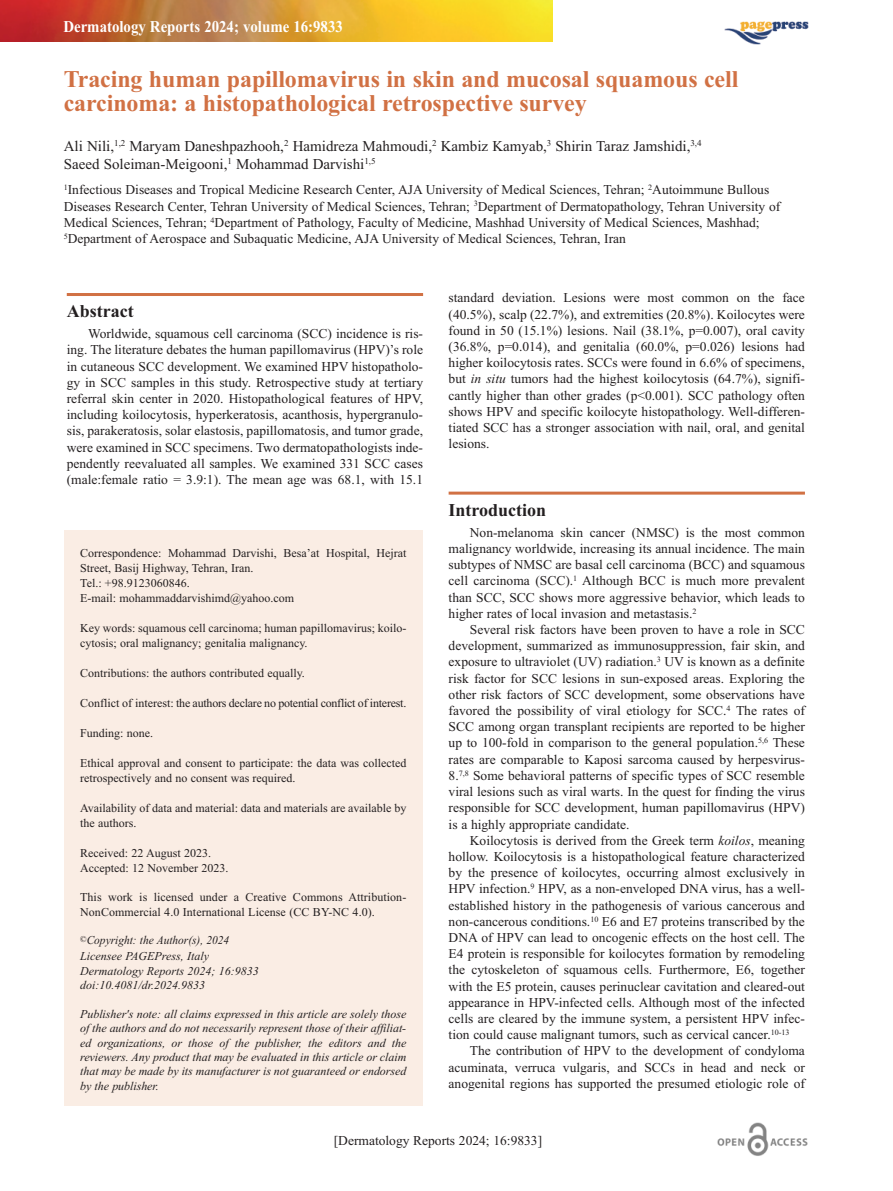
<style>
.page{position:relative;width:893px;height:1191px;background:#fff}
.page>*{position:absolute;margin:0;border:0;box-sizing:border-box;transform-origin:0 0}
.t1{font:700 24px/24px "Times New Roman";letter-spacing:-.005em;color:#d17144}
.t2{font:700 18px "Times New Roman";color:#231f20}
.t3{font:700 16.5px "Times New Roman";color:#fff;scale:.9 1}
.t4{font:15px/18px "Times New Roman";color:#231f20}
.t5{font:13.5px/16.2px "Times New Roman";color:#231f20;text-align:justify}
.t6{font:12px/15px "Times New Roman";color:#231f20}
.t7{font:italic 12px/14.4px "Times New Roman";color:#231f20}
.t8{font:12px "Times New Roman";letter-spacing:-.02em;color:#231f20}
.t9{font:italic 12px/15.9px "Times New Roman";color:#231f20;scale:.95 1}
.s1{font-style:italic}
</style>
<div class="page">
<img style="left:717px;top:1123px;width:91px;height:33px">
<img style="left:0;top:0;width:553px;height:42px">
<img style="left:724px;top:21px;width:85px;height:23px">
<hr style="left:67px;top:293px;width:356px;height:3px;background:#d17144">
<hr style="left:449px;top:491px;width:356px;height:3px;background:#d17144">
<div style="left:64px;top:530px;width:358px;height:576px;background:#faede4"></div>
<p class="t3" style="left:63px;top:17px;width:312px">Dermatology Reports 2024; volume 16:9833</p>
<p class="t3" style="left:227px;top:17px;width:10px">3</p>
<p class="t3" style="left:301px;top:17px;width:10px">5</p>
<h1 class="t1" style="left:64px;top:67px;width:676px">Tracing human papillomavirus in skin and mucosal squamous cell carcinoma: a histopathological retrospective survey</h1>
<p class="t4" style="left:64px;top:137px;width:639px">Ali Nili,<sup>1,2</sup> Maryam Daneshpazhooh,<sup>2</sup> Hamidreza Mahmoudi,<sup>2</sup> Kambiz Kamyab,<sup>3</sup> Shirin Taraz Jamshidi,<sup>3,4<br></sup>Saeed Soleiman-Meigooni,<sup>1</sup> Mohammad Darvishi<sup>1,5</sup></p>
<p class="t5" style="left:64px;top:181px;width:718px;text-align:left"><sup>1</sup>Infectious Diseases and Tropical Medicine Research Center, AJA University of Medical Sciences, Tehran; <sup>2</sup>Autoimmune Bullous Diseases Research Center, Tehran University of Medical Sciences, Tehran; <sup>3</sup>Department of Dermatopathology, Tehran University of Medical Sciences, Tehran; <sup>4</sup>Department of Pathology, Faculty of Medicine, Mashhad University of Medical Sciences, Mashhad; <sup>5</sup>Department of Aerospace and Subaquatic Medicine, AJA University of Medical Sciences, Tehran, Iran</p>
<h2 class="t2" style="left:67px;top:300px;width:68px">Abstract</h2>
<p class="t5" style="left:67px;top:325px;width:358px;text-indent:21px">Worldwide, squamous cell carcinoma (SCC) incidence is ris&shy;ing. The literature debates the human papillomavirus (HPV)’s role in cutaneous SCC development. We examined HPV histopatholo&shy;gy in SCC samples in this study. Retrospective study at tertiary referral skin center in 2020. Histopathological features of HPV, including koilocytosis, hyperkeratosis, acanthosis, hypergranulo&shy;sis, parakeratosis, solar elastosis, papillomatosis, and tumor grade, were examined in SCC specimens. Two dermatopathologists inde&shy;pendently reevaluated all samples. We examined 331 SCC cases (male:female ratio = 3.9:1). The mean age was 68.1, with 15.1</p>
<p class="t6" style="left:80px;top:545px;width:328px">Correspondence: Mohammad Darvishi, Besa’at Hospital, Hejrat Street, Basij Highway, Tehran, Iran.<br>Tel.: +98.9123060846.<br>E-mail: mohammaddarvishimd@yahoo.com</p>
<p class="t6" style="left:80px;top:620px;width:328px">Key words: squamous cell carcinoma; human papillomavirus; koilo&shy;cytosis; oral malignancy; genitalia malignancy.</p>
<p class="t6" style="left:80px;top:665px;width:226px">Contributions: the authors contributed equally.</p>
<p class="t8" style="left:80px;top:695px;width:328px">Conflict of interest: the authors declare no potential conflict of interest.</p>
<p class="t6" style="left:80px;top:725px;width:74px">Funding: none.</p>
<p class="t6" style="left:80px;top:755px;width:328px">Ethical approval and consent to participate: the data was collected retrospectively and no consent was required.</p>
<p class="t6" style="left:80px;top:800px;width:328px">Availability of data and material: data and materials are available by the authors.</p>
<p class="t6" style="left:80px;top:845px;width:150px">Received: 22 August 2023.<br>Accepted: 12 November 2023.</p>
<p class="t6" style="left:80px;top:890px;width:328px;line-height:14.4px">This work is licensed under a Creative Commons Attribution-<br>NonCommercial 4.0 International License (CC BY-NC 4.0).</p>
<p class="t9" style="left:80px;top:932px;width:158px"><sup>©</sup>Copyright: the Author(s), 2024<br>Licensee PAGEPress, Italy</p>
<p class="t7" style="left:80px;top:963px;width:180px">Dermatology Reports 2024; 16:9833 doi:10.4081/dr.2024.9833</p>
<p class="t7" style="left:80px;top:1006px;width:328px;text-align:justify">Publisher's note: all claims expressed in this article are solely those of the authors and do not necessarily represent those of their affiliat&shy;ed organizations, or those of the publisher, the editors and the reviewers. Any product that may be evaluated in this article or claim that may be made by its manufacturer is not guaranteed or endorsed by the publisher.</p>
<p class="t5" style="left:449px;top:290px;width:358px">standard deviation. Lesions were most common on the face (40.5%), scalp (22.7%), and extremities (20.8%). Koilocytes were found in 50 (15.1%) lesions. Nail (38.1%, p=0.007), oral cavity (36.8%, p=0.014), and genitalia (60.0%, p=0.026) lesions had higher koilocytosis rates. SCCs were found in 6.6% of specimens, but <span class="s1">in situ</span> tumors had the highest koilocytosis (64.7%), signifi&shy;cantly higher than other grades (p&lt;0.001). SCC pathology often shows HPV and specific koilocyte histopathology. Well-differen&shy;tiated SCC has a stronger association with nail, oral, and genital lesions.</p>
<h2 class="t2" style="left:449px;top:499px;width:99px">Introduction</h2>
<p class="t5" style="left:449px;top:524px;width:358px;text-indent:21px">Non-melanoma skin cancer (NMSC) is the most common malignancy worldwide, increasing its annual incidence. The main subtypes of NMSC are basal cell carcinoma (BCC) and squamous cell carcinoma (SCC).<sup>1</sup> Although BCC is much more prevalent than SCC, SCC shows more aggressive behavior, which leads to higher rates of local invasion and metastasis.<sup>2</sup></p>
<p class="t5" style="left:449px;top:621px;width:358px;text-indent:21px">Several risk factors have been proven to have a role in SCC development, summarized as immunosuppression, fair skin, and exposure to ultraviolet (UV) radiation.<sup>3</sup> UV is known as a definite risk factor for SCC lesions in sun-exposed areas. Exploring the other risk factors of SCC development, some observations have favored the possibility of viral etiology for SCC.<sup>4</sup> The rates of SCC among organ transplant recipients are reported to be higher up to 100-fold in comparison to the general population.<sup>5,6</sup> These rates are comparable to Kaposi sarcoma caused by herpesvirus-8.<sup>7,8</sup> Some behavioral patterns of specific types of SCC resemble viral lesions such as viral warts. In the quest for finding the virus responsible for SCC development, human papillomavirus (HPV) is a highly appropriate candidate.</p>
<p class="t5" style="left:449px;top:832px;width:358px;text-indent:21px">Koilocytosis is derived from the Greek term <span class="s1">koilos</span>, meaning hollow. Koilocytosis is a histopathological feature characterized by the presence of koilocytes, occurring almost exclusively in HPV infection.<sup>9</sup> HPV, as a non-enveloped DNA virus, has a well&shy;established history in the pathogenesis of various cancerous and non-cancerous conditions.<sup>10</sup> E6 and E7 proteins transcribed by the DNA of HPV can lead to oncogenic effects on the host cell. The E4 protein is responsible for koilocytes formation by remodeling the cytoskeleton of squamous cells. Furthermore, E6, together with the E5 protein, causes perinuclear cavitation and cleared-out appearance in HPV-infected cells. Although most of the infected cells are cleared by the immune system, a persistent HPV infec&shy;tion could cause malignant tumors, such as cervical cancer.<sup>10-13</sup></p>
<p class="t5" style="left:449px;top:1042px;width:358px;text-indent:21px">The contribution of HPV to the development of condyloma acuminata, verruca vulgaris, and SCCs in head and neck or anogenital regions has supported the presumed etiologic role of</p>
<p class="t5" style="left:334px;top:1132px;width:210px">[Dermatology Reports 2024; 16:9833]</p>
</div>
